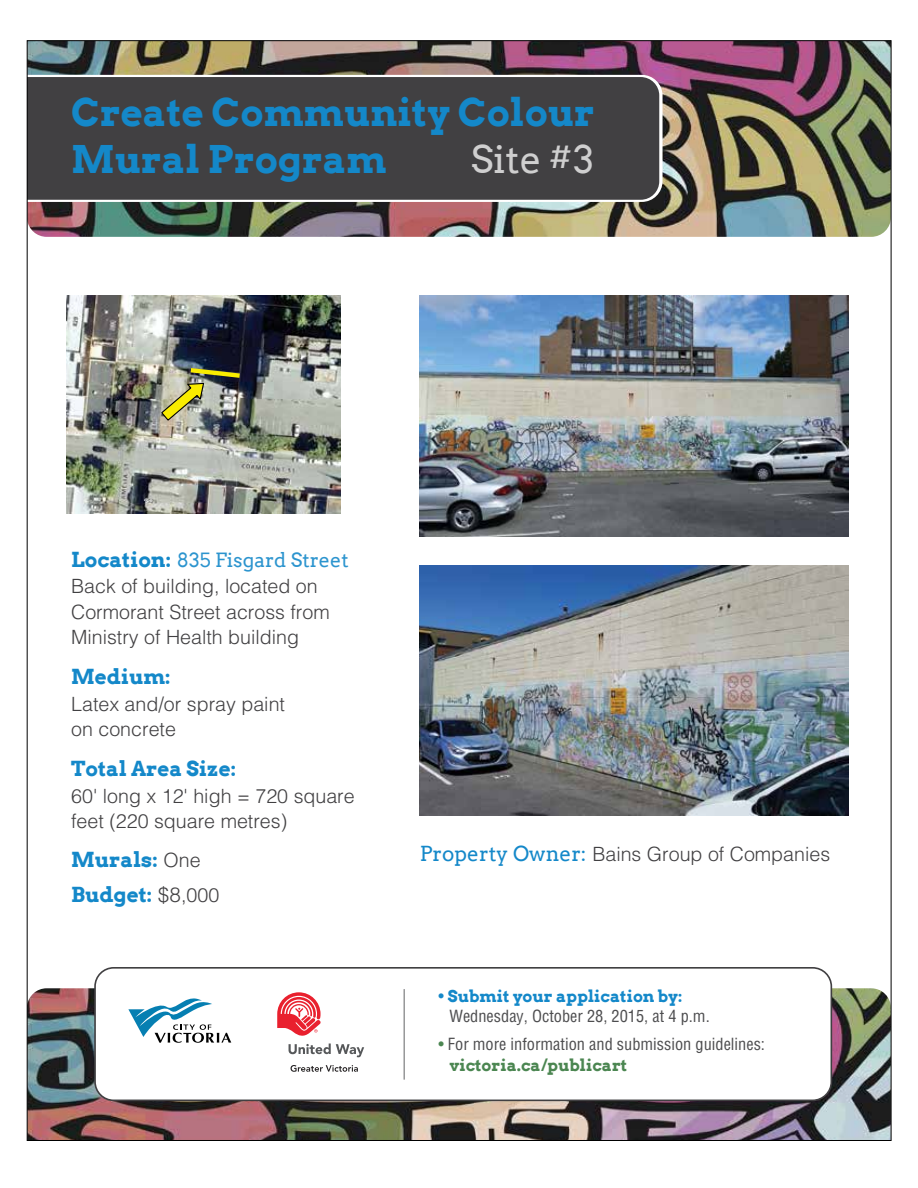
<style>
.page{position:relative;width:918px;height:1188px;background:#fff}
.page>*{position:absolute;margin:0;border:0;box-sizing:border-box;transform-origin:0 0}
.t1{font:700 38.25px/47px "Arvo";color:#1488c9}
.t2{font:38.25px "Arvo";color:rgb(255 255 255/.75)}
.t3{font:700 20.7px/35px "Arvo";color:#1488c9}
.t4{font:300 19.65px/25px "Helvetica LT Std";color:#414042}
.t5{font:19.65px "Arvo";color:rgb(20 136 201/.9)}
.t6{font:condensed 16.35px "Helvetica LT Std";color:#4d4d4f}
.t7{font:700 16.35px "Arvo";color:#1488c9}
.t8{font:700 16.35px "Arvo";color:#4b8651}
.s1{font-size:30.6px}
.s2{font-weight:700;font-size:20.7px;color:#1488c9}
.s3{font-family:"Helvetica LT Std";font-weight:300;font-size:19.65px;color:#414042}
.s4{font-family:"Helvetica LT Std";font-weight:300;color:#414042}
.s5{font-family:"Arvo";font-weight:400;font-size:20.7px;color:#1488c9}
.s6{font-family:"Helvetica LT Std";font-weight:400;font-stretch:condensed}
.s7{color:#4b8651}
</style>
<div class="page">
<img style="left:29px;top:42px;width:860px;height:195px">
<img style="left:29px;top:988px;width:860px;height:151px">
<div style="left:95px;top:968px;width:736px;height:132px;background:#fff;border-radius:19px"></div>
<div style="left:94px;top:967px;width:738px;height:134px;border:2px solid #414042;border-radius:19px"></div>
<svg style="left:128px;top:998px;width:103px;height:45px"></svg>
<svg style="left:289px;top:1044px;width:75px;height:13px"></svg>
<svg style="left:291px;top:1065px;width:67px;height:7px"></svg>
<svg style="left:277px;top:992px;width:44px;height:44px"></svg>
<hr style="left:404px;top:989px;width:1px;height:91px;background:#636466">
<img style="left:66px;top:296px;width:275px;height:218px">
<img style="left:420px;top:566px;width:428px;height:250px">
<img style="left:420px;top:296px;width:428px;height:241px">
<img style="left:160px;top:365px;width:84px;height:57px">
<svg style="left:29px;top:75px;width:634px;height:127px"></svg>
<div style="left:29px;top:77px;width:630px;height:123px;background:#414042"></div>
<h1 class="t1" style="left:71px;top:89px;width:525px">Create Community Colour<br>Mural Program</h1>
<h1 class="t2" style="left:471px;top:137px;width:125px">Site <span class="s1">#</span>3</h1>
<p class="t5" style="left:71px;top:548px;width:279px"><span class="s2">Location:</span> 835 Fisgard Street</p>
<p class="t4" style="left:71px;top:574px;width:260px">Back of building, located on<br>Cormorant Street across from<br>Ministry of Health building</p>
<p class="t3" style="left:71px;top:659px;width:101px">Medium:</p>
<p class="t4" style="left:71px;top:691px;width:215px">Latex and/or spray paint on concrete</p>
<p class="t3" style="left:71px;top:752px;width:167px">Total Area Size:</p>
<p class="t4" style="left:71px;top:783px;width:285px">60' long x 12' high = 720 square feet (220 square metres)</p>
<p class="t3" style="left:71px;top:843px;width:150px">Murals: <span class="s3">One<br></span>Budget: <span class="s4">$8</span><span class="s3">,000</span></p>
<p class="t4" style="left:420px;top:842px;width:412px"><span class="s5">Property Owner:</span> Bains Group of Companies</p>
<p class="t7" style="left:438px;top:986px;width:246px"><span class="s6">•</span> Submit your application by:</p>
<p class="t6" style="left:449px;top:1006px;width:262px">Wednesday, October 28, 2015, at 4 p.m.</p>
<p class="t6" style="left:438px;top:1034px;width:328px"><span class="s7">•</span> For more information and submission guidelines:</p>
<p class="t8" style="left:449px;top:1056px;width:179px">victoria.ca/publicart</p>
</div>
